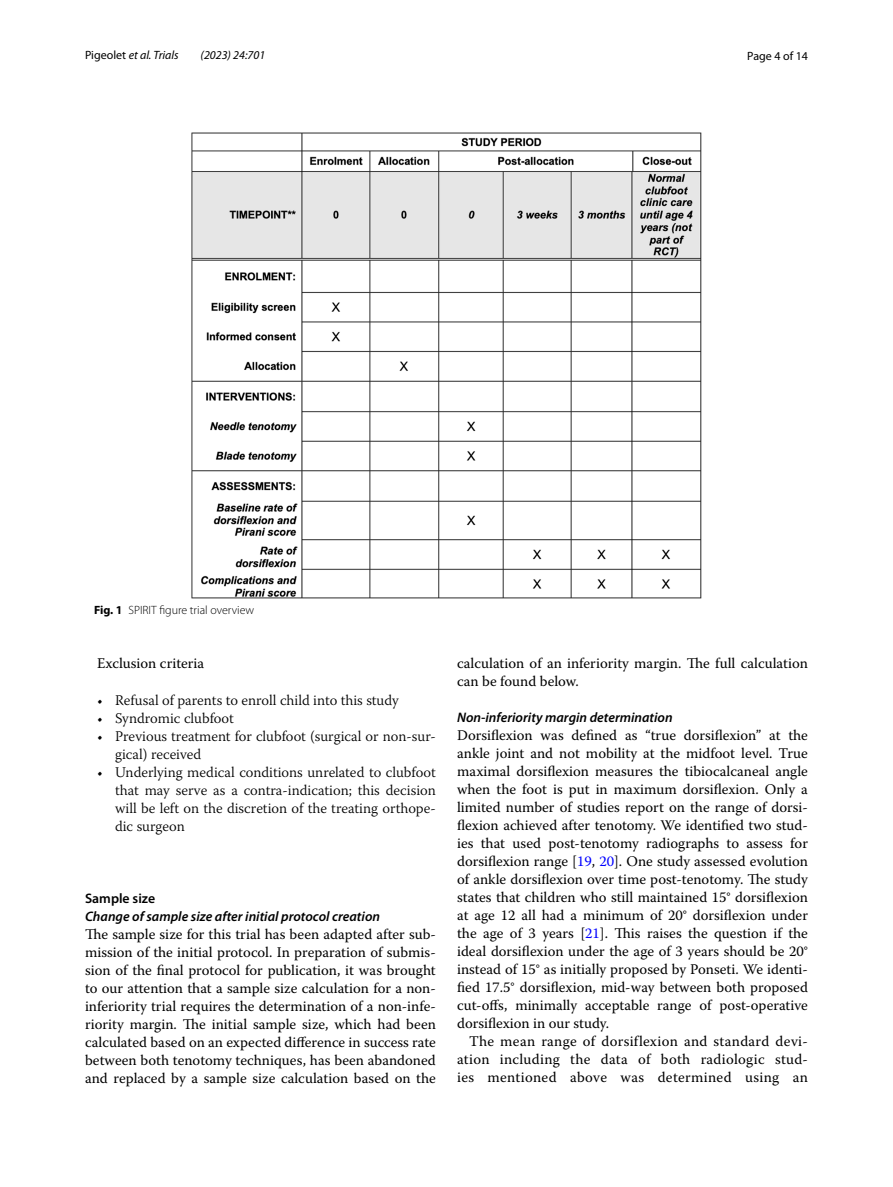
<style>
.page{position:relative;width:893px;height:1187px;background:#fff}
.page>*{position:absolute;margin:0;border:0;box-sizing:border-box;transform-origin:0 0}
.t1{font:14.7px/18px "Warnock Pro";color:#000;text-align:justify}
.t2{font:300 14.7px/18px "Warnock Pro";color:#000}
.t3{font:italic 600 13.8px "Myriad Pro";color:#000}
.t4{font:600 13.8px "Myriad Pro";color:#000}
.t5{font:italic 12px "Myriad Pro";color:#000}
.t6{font:300 12px "Myriad Pro";color:#000}
.t7{font:12px "Myriad Pro";color:#000}
.s1{font-style:normal}
.s2{font-weight:700}
.s3{color:#00f}
</style>
<div class="page">
<img style="left:191px;top:133px;width:511px;height:465px">
<p class="t5" style="left:85px;top:48px;width:95px"><span class="s1">Pigeolet</span> et al. Trials</p>
<p class="t5" style="left:201px;top:48px;width:66px">(2023) 24:701</p>
<p class="t7" style="left:747px;top:48px;width:62px">Page 4 of 14</p>
<p class="t6" style="left:94px;top:603px;width:162px"><span class="s2">Fig. 1</span> SPIRIT figure trial overview</p>
<p class="t1" style="left:97px;top:653px;width:109px">Exclusion criteria</p>
<p class="t2" style="left:97px;top:690px;width:303px">• Refusal of parents to enroll child into this study</p>
<p class="t2" style="left:97px;top:708px;width:138px">• Syndromic clubfoot</p>
<p class="t2" style="left:115px;top:726px;width:322px;text-indent:-18px">• Previous treatment for clubfoot (surgical or non-sur&shy;gical) received</p>
<p class="t2" style="left:115px;top:762px;width:322px;text-align:justify;text-indent:-18px">• Underlying medical conditions unrelated to clubfoot that may serve as a contra-indication; this decision will be left on the discretion of the treating orthope&shy;dic surgeon</p>
<p class="t4" style="left:85px;top:889px;width:72px">Sample size</p>
<p class="t3" style="left:85px;top:907px;width:297px">Change of sample size after initial protocol creation</p>
<p class="t1" style="left:85px;top:924px;width:352px">The sample size for this trial has been adapted after sub&shy;mission of the initial protocol. In preparation of submis&shy;sion of the final protocol for publication, it was brought to our attention that a sample size calculation for a non&shy;inferiority trial requires the determination of a non-infe&shy;riority margin. The initial sample size, which had been calculated based on an expected difference in success rate between both tenotomy techniques, has been abandoned and replaced by a sample size calculation based on the</p>
<p class="t1" style="left:457px;top:653px;width:352px">calculation of an inferiority margin. The full calculation can be found below.</p>
<p class="t3" style="left:457px;top:708px;width:217px">Non‑inferiority margin determination</p>
<p class="t1" style="left:457px;top:725px;width:352px">Dorsiflexion was defined as “true dorsiflexion” at the ankle joint and not mobility at the midfoot level. True maximal dorsiflexion measures the tibiocalcaneal angle when the foot is put in maximum dorsiflexion. Only a limited number of studies report on the range of dorsi&shy;flexion achieved after tenotomy. We identified two stud&shy;ies that used post-tenotomy radiographs to assess for dorsiflexion range [<span class="s3">19</span>, <span class="s3">20</span>]. One study assessed evolution of ankle dorsiflexion over time post-tenotomy. The study states that children who still maintained 15° dorsiflexion at age 12 all had a minimum of 20° dorsiflexion under the age of 3 years [<span class="s3">21</span>]. This raises the question if the ideal dorsiflexion under the age of 3 years should be 20° instead of 15° as initially proposed by Ponseti. We identi&shy;fied 17.5° dorsiflexion, mid-way between both proposed cut-offs, minimally acceptable range of post-operative dorsiflexion in our study.</p>
<p class="t1" style="left:457px;top:1031px;width:352px;text-indent:12px">The mean range of dorsiflexion and standard devi&shy;ation including the data of both radiologic stud&shy;ies mentioned above was determined using an</p>
</div>
